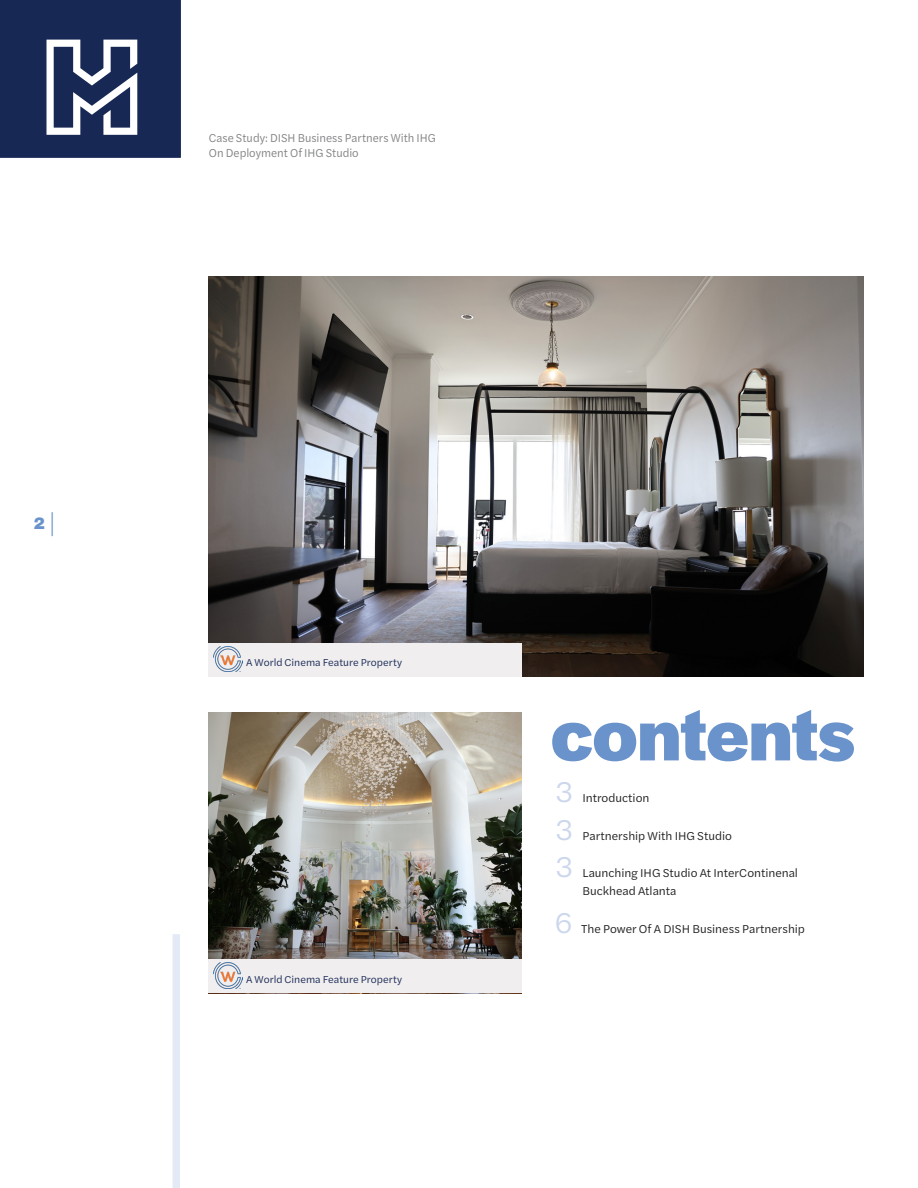
<style>
.page{position:relative;width:918px;height:1188px;background:#fff}
.page>*{position:absolute;margin:0;border:0;box-sizing:border-box;transform-origin:0 0}
.HM_Headline{font:700 78px "Halyard Display";letter-spacing:-.005em;color:#6a93cc}
.HM_Sidebar_Text_No_I{font:30px "Halyard Text";color:#ccd7ed;scale:.95 1}
.HM_Header{font:900 16.5px "Helvetica Neue LT Std";color:#6a93cc}
.HM_Sidebar_Text_No_I-2{font:12px/18px "Halyard Text";color:#231f20}
.Whitepaper_Header{font:12px/15px "Halyard Text";color:#808285;scale:.95 1}
.HM_Sidebar_Text_No_I-3{font:10.5px "Halyard Text";letter-spacing:.005em;color:#182855}
.s1{font-weight:400;font-size:23.85px}
</style>
<div class="page">
<div style="left:172px;top:934px;width:8px;height:254px;background:#e4eaf5"></div>
<img style="left:209px;top:712px;width:313px;height:248px">
<img style="left:209px;top:277px;width:655px;height:399px">
<svg style="left:0;top:0;width:181px;height:158px;background:#344269"></svg>
<div style="left:209px;top:643px;width:313px;height:33px;background:#f0eeee"></div>
<img style="left:213px;top:646px;width:29px;height:25px">
<div style="left:209px;top:960px;width:313px;height:33px;background:#f0eeee"></div>
<img style="left:213px;top:963px;width:29px;height:25px">
<p class="HM_Header" style="left:34px;top:514px;width:22px">2 <span class="s1">|</span></p>
<p class="Whitepaper_Header" style="left:209px;top:130px;width:240px">Case Study: DISH Business Partners With IHG<br>On Deployment Of IHG Studio</p>
<p class="HM_Sidebar_Text_No_I-3" style="left:246px;top:655px;width:157px">A World Cinema Feature Property</p>
<p class="HM_Sidebar_Text_No_I-3" style="left:246px;top:972px;width:157px">A World Cinema Feature Property</p>
<p class="HM_Headline" style="left:551px;top:678px;width:306px">contents</p>
<p class="HM_Sidebar_Text_No_I" style="left:556px;top:771px;width:20px">3</p>
<p class="HM_Sidebar_Text_No_I-2" style="left:582px;top:789px;width:69px">Introduction</p>
<p class="HM_Sidebar_Text_No_I" style="left:556px;top:808px;width:20px">3</p>
<p class="HM_Sidebar_Text_No_I-2" style="left:582px;top:826px;width:151px">Partnership With IHG Studio</p>
<p class="HM_Sidebar_Text_No_I" style="left:556px;top:846px;width:20px">3</p>
<p class="HM_Sidebar_Text_No_I-2" style="left:582px;top:864px;width:217px">Launching IHG Studio At InterContinenal<br>Buckhead Atlanta</p>
<p class="HM_Sidebar_Text_No_I" style="left:556px;top:901px;width:19px">6</p>
<p class="HM_Sidebar_Text_No_I-2" style="left:581px;top:919px;width:225px">The Power Of A DISH Business Partnership</p>
</div>
